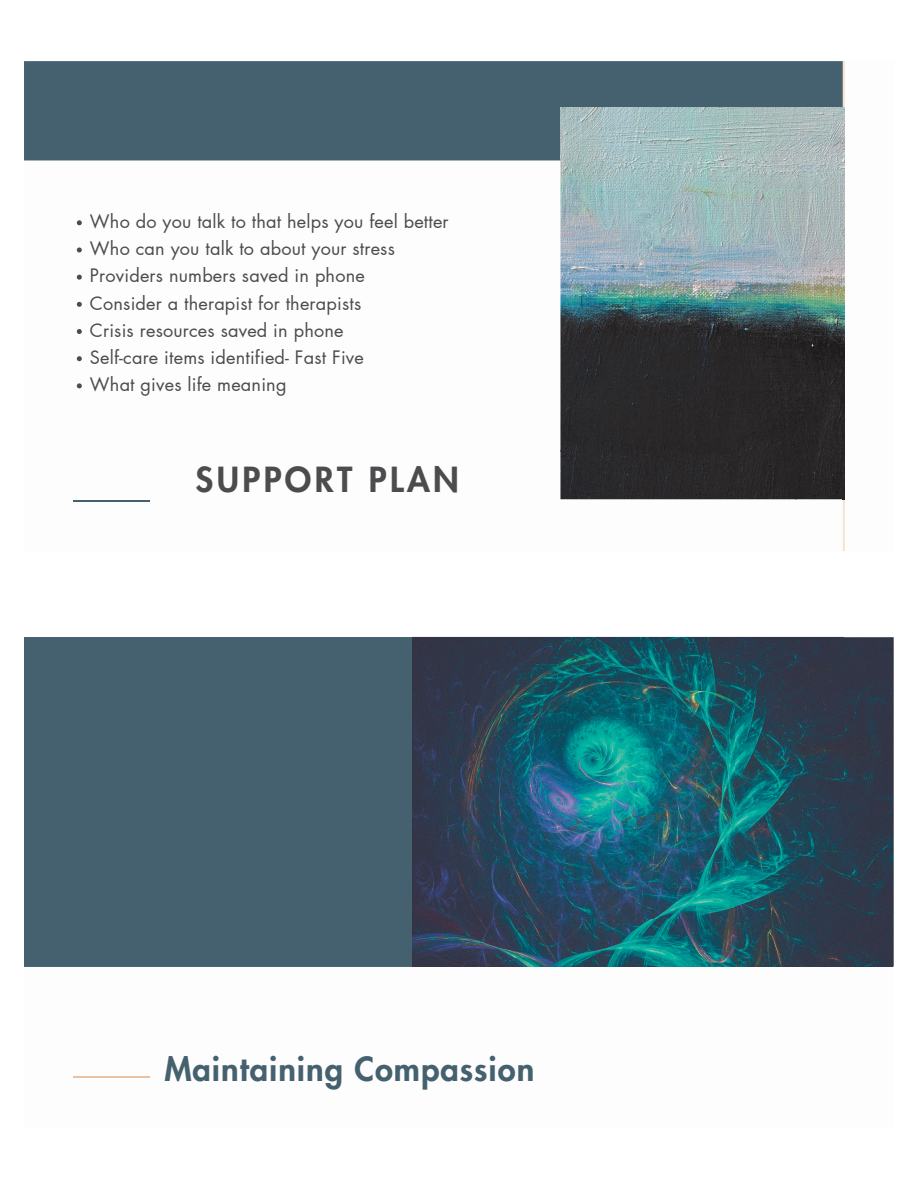
<style>
.page{position:relative;width:918px;height:1188px;background:#fff}
.page>*{position:absolute;margin:0;border:0;box-sizing:border-box;transform-origin:0 0}
.t1{font:800 33.75px "Futura LT Pro";letter-spacing:.1em;color:#4b4c4d}
.t2{font:800 32.55px "Futura LT Pro";letter-spacing:.03em;color:#45616f}
.t3{font:18.15px/27.2px "Futura LT Pro";letter-spacing:.01em;color:#4b4c4d}
</style>
<div class="page">
<img style="left:796px;top:160px;width:47px;height:339px">
<svg style="left:77px;top:220px;width:5px;height:5px"></svg>
<svg style="left:77px;top:247px;width:5px;height:5px"></svg>
<svg style="left:77px;top:275px;width:5px;height:5px"></svg>
<svg style="left:77px;top:302px;width:5px;height:5px"></svg>
<svg style="left:77px;top:329px;width:5px;height:5px"></svg>
<svg style="left:77px;top:356px;width:5px;height:5px"></svg>
<svg style="left:77px;top:383px;width:5px;height:5px"></svg>
<div style="left:24px;top:62px;width:819px;height:98px;background:#45616f"></div>
<img style="left:560px;top:108px;width:283px;height:52px">
<hr style="left:843px;top:499px;width:2px;height:52px;background:#f6e4d5">
<svg style="left:843px;top:62px;width:2px;height:46px"></svg>
<img style="left:560px;top:157px;width:236px;height:342px">
<img style="left:843px;top:108px;width:2px;height:391px">
<hr style="left:73px;top:500px;width:77px;height:2px;background:#45616f">
<div style="left:24px;top:637px;width:388px;height:329px;background:#45616f"></div>
<img style="left:843px;top:637px;width:51px;height:330px">
<img style="left:412px;top:637px;width:431px;height:330px">
<hr style="left:73px;top:1076px;width:77px;height:2px;background:#eac2a3">
<p class="t3" style="left:90px;top:209px;width:360px">Who do you talk to that helps you feel better Who can you talk to about your stress Providers numbers saved in phone<br>Consider a therapist for therapists<br>Crisis resources saved in phone<br>Self-care items identified- Fast Five<br>What gives life meaning</p>
<h1 class="t1" style="left:196px;top:465px;width:265px">SUPPORT PLAN</h1>
<h2 class="t2" style="left:164px;top:1055px;width:371px">Maintaining Compassion</h2>
</div>
